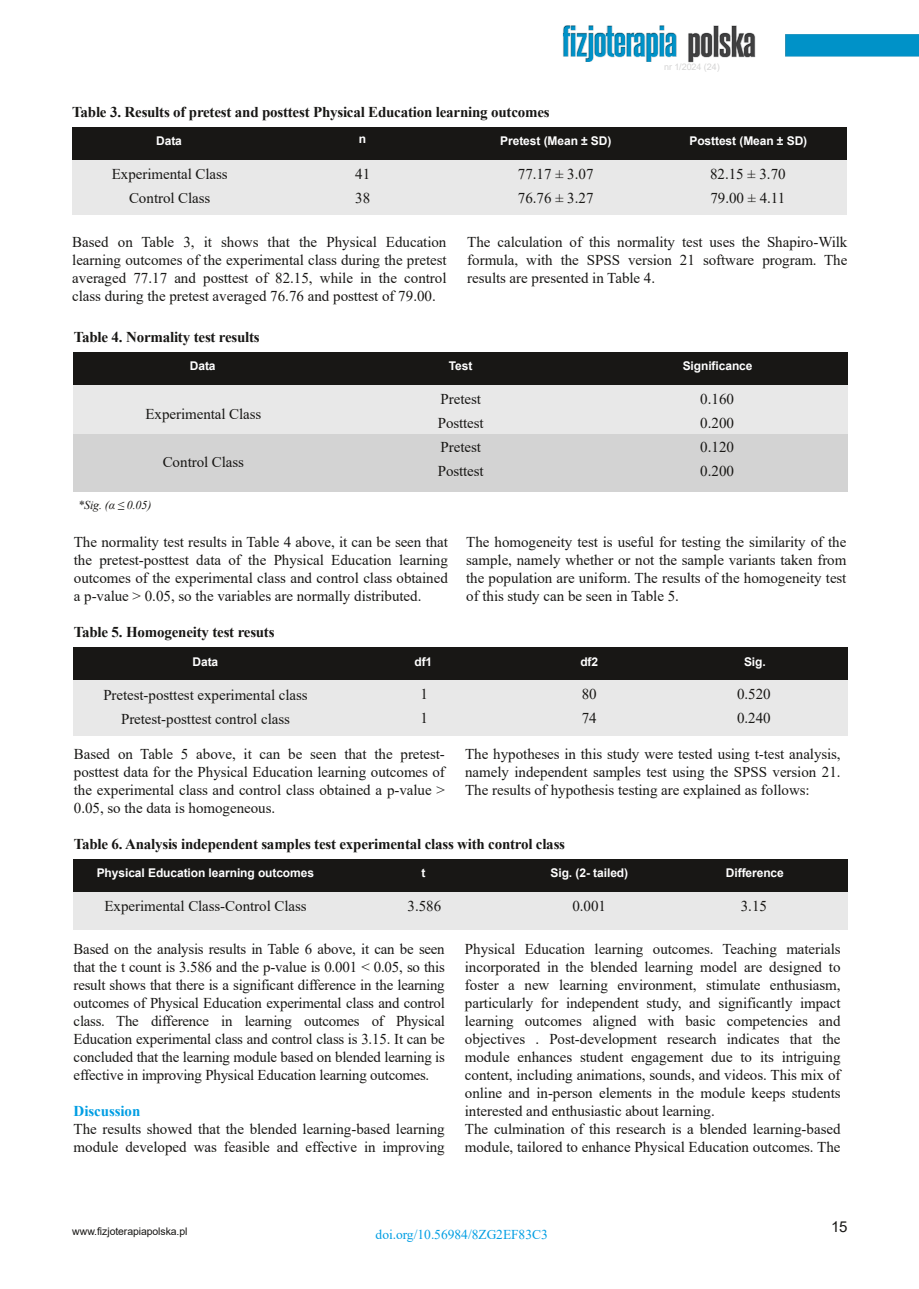
<style>
.page{position:relative;width:919px;height:1289px;background:#fff}
.page>*{position:absolute;margin:0;border:0;box-sizing:border-box;transform-origin:0 0}
.t1{font:15px/18px "Times New Roman";letter-spacing:-.005em;color:#181715}
.t2{font:700 15px "Times New Roman";letter-spacing:-.015em;color:#181715}
.t3{font:700 15px "Times New Roman";letter-spacing:-.005em;color:#009ee3}
.t4{font:15px "Arial";color:#181715}
.t5{font:13.5px "Times New Roman";color:#009ee3}
.t6{font:700 12px "Arial";letter-spacing:-.005em;color:#fff}
.t7{font:italic 12px "Times New Roman";color:#181715}
.t8{font:10.5px "Arial";letter-spacing:-.01em;color:#181715}
.t9{font:9px "Arial";letter-spacing:-.005em;color:rgb(111 110 110/.3)}
</style>
<div class="page">
<img style="left:562px;top:25px;width:356px;height:38px">
<div style="left:72px;top:156px;width:774px;height:59px;background:#e8e8e8"></div>
<div style="left:72px;top:127px;width:774px;height:32px;background:#181715"></div>
<div style="left:74px;top:381px;width:774px;height:111px;background:#e8e8e8"></div>
<div style="left:74px;top:352px;width:774px;height:32px;background:#181715"></div>
<div style="left:74px;top:435px;width:774px;height:57px;background:#d3d3d3"></div>
<div style="left:74px;top:676px;width:774px;height:60px;background:#e8e8e8"></div>
<div style="left:74px;top:647px;width:774px;height:33px;background:#181715"></div>
<div style="left:74px;top:888px;width:774px;height:42px;background:#e8e8e8"></div>
<div style="left:74px;top:859px;width:774px;height:32px;background:#181715"></div>
<p class="t9" style="left:664px;top:62px;width:57px">nr 1/2024 (24)</p>
<p class="t2" style="left:72px;top:103px;width:479px">Table 3. Results of pretest and posttest Physical Education learning outcomes</p>
<p class="t6" style="left:156px;top:134px;width:27px">Data</p>
<p class="t6" style="left:359px;top:132px;width:9px">n</p>
<p class="t6" style="left:500px;top:134px;width:113px">Pretest (Mean ± SD)</p>
<p class="t6" style="left:689px;top:134px;width:119px">Posttest (Mean ± SD)</p>
<p class="t1" style="left:112px;top:162px;width:117px;line-height:24px;text-align:center">Experimental Class<br>Control Class</p>
<p class="t1" style="left:355px;top:161px;width:16px;line-height:24px">41<br>38</p>
<p class="t1" style="left:518px;top:162px;width:77px;line-height:24px">77.17 ± 3.07<br>76.76 ± 3.27</p>
<p class="t1" style="left:710px;top:161px;width:77px;line-height:24px">82.15 ± 3.70<br>79.00 ± 4.11</p>
<p class="t1" style="left:72px;top:233px;width:375px;text-align:justify">Based on Table 3, it shows that the Physical Education learning outcomes of the experimental class during the pretest averaged 77.17 and posttest of 82.15, while in the control class during the pretest averaged 76.76 and posttest of 79.00.</p>
<p class="t1" style="left:467px;top:233px;width:381px;text-align:justify">The calculation of this normality test uses the Shapiro-Wilk formula, with the SPSS version 21 software program. The results are presented in Table 4.</p>
<p class="t2" style="left:74px;top:328px;width:187px">Table 4. Normality test results</p>
<p class="t6" style="left:190px;top:359px;width:27px">Data</p>
<p class="t6" style="left:449px;top:359px;width:25px">Test</p>
<p class="t6" style="left:682px;top:359px;width:71px">Significance</p>
<p class="t1" style="left:145px;top:405px;width:117px">Experimental Class</p>
<p class="t1" style="left:163px;top:453px;width:83px">Control Class</p>
<p class="t1" style="left:437px;top:386px;width:48px;line-height:24px">Pretest<br>Posttest<br>Pretest<br>Posttest</p>
<p class="t1" style="left:700px;top:386px;width:35px;line-height:24px;text-align:justify">0.160<br>0.200<br>0.120<br>0.200</p>
<p class="t7" style="left:78px;top:498px;width:74px">*Sig. (α ≤ 0.05)</p>
<p class="t1" style="left:74px;top:533px;width:375px;text-align:justify">The normality test results in Table 4 above, it can be seen that the pretest-posttest data of the Physical Education learning outcomes of the experimental class and control class obtained a p-value &gt; 0.05, so the variables are normally distributed.</p>
<p class="t1" style="left:466px;top:533px;width:381px;text-align:justify">The homogeneity test is useful for testing the similarity of the sample, namely whether or not the sample variants taken from the population are uniform. The results of the homogeneity test of this study can be seen in Table 5.</p>
<p class="t2" style="left:74px;top:624px;width:202px">Table 5. Homogeneity test resuts</p>
<p class="t6" style="left:192px;top:654px;width:27px">Data</p>
<p class="t1" style="left:103px;top:682px;width:206px;line-height:24px;text-align:center">Pretest-posttest experimental class<br>Pretest-posttest control class</p>
<p class="t6" style="left:414px;top:655px;width:19px">df1</p>
<p class="t6" style="left:580px;top:655px;width:19px">df2</p>
<p class="t6" style="left:744px;top:655px;width:23px">Sig.</p>
<p class="t1" style="left:420px;top:682px;width:9px;line-height:24px">1<br>1</p>
<p class="t1" style="left:581px;top:682px;width:16px;line-height:24px">80<br>74</p>
<p class="t1" style="left:737px;top:682px;width:35px;line-height:24px">0.520<br>0.240</p>
<p class="t1" style="left:74px;top:745px;width:372px;text-align:justify">Based on Table 5 above, it can be seen that the pretest&shy;posttest data for the Physical Education learning outcomes of the experimental class and control class obtained a p-value &gt; 0.05, so the data is homogeneous.</p>
<p class="t1" style="left:465px;top:745px;width:377px;text-align:justify">The hypotheses in this study were tested using t-test analysis, namely independent samples test using the SPSS version 21.<br>The results of hypothesis testing are explained as follows:</p>
<p class="t2" style="left:74px;top:835px;width:492px">Table 6. Analysis independent samples test experimental class with control class</p>
<p class="t6" style="left:97px;top:866px;width:219px">Physical Education learning outcomes</p>
<p class="t1" style="left:104px;top:897px;width:204px">Experimental Class-Control Class</p>
<p class="t6" style="left:421px;top:866px;width:5px">t</p>
<p class="t6" style="left:550px;top:866px;width:79px">Sig. (2- tailed)</p>
<p class="t6" style="left:725px;top:866px;width:59px">Difference</p>
<p class="t1" style="left:407px;top:896px;width:35px">3.586</p>
<p class="t1" style="left:572px;top:896px;width:35px">0.001</p>
<p class="t1" style="left:740px;top:896px;width:28px">3.15</p>
<p class="t1" style="left:74px;top:940px;width:373px;text-align:justify">Based on the analysis results in Table 6 above, it can be seen that the t count is 3.586 and the p-value is 0.001 &lt; 0.05, so this result shows that there is a significant difference in the learning outcomes of Physical Education experimental class and control class. The difference in learning outcomes of Physical Education experimental class and control class is 3.15. It can be concluded that the learning module based on blended learning is effective in improving Physical Education learning outcomes.</p>
<p class="t3" style="left:74px;top:1102px;width:68px">Discussion</p>
<p class="t1" style="left:74px;top:1120px;width:372px">The results showed that the blended learning-based learning module developed was feasible and effective in improving</p>
<p class="t1" style="left:465px;top:940px;width:377px">Physical Education learning outcomes. Teaching materials incorporated in the blended learning model are designed to foster a new learning environment, stimulate enthusiasm, particularly for independent study, and significantly impact learning outcomes aligned with basic competencies and objectives . Post-development research indicates that the module enhances student engagement due to its intriguing content, including animations, sounds, and videos. This mix of online and in-person elements in the module keeps students interested and enthusiastic about learning.<br>The culmination of this research is a blended learning-based module, tailored to enhance Physical Education outcomes. The</p>
<p class="t8" style="left:72px;top:1225px;width:117px">www.fizjoterapiapolska.pl</p>
<p class="t5" style="left:375px;top:1227px;width:174px">doi.org/10.56984/8ZG2EF83C3</p>
<p class="t4" style="left:831px;top:1218px;width:18px">15</p>
</div>
